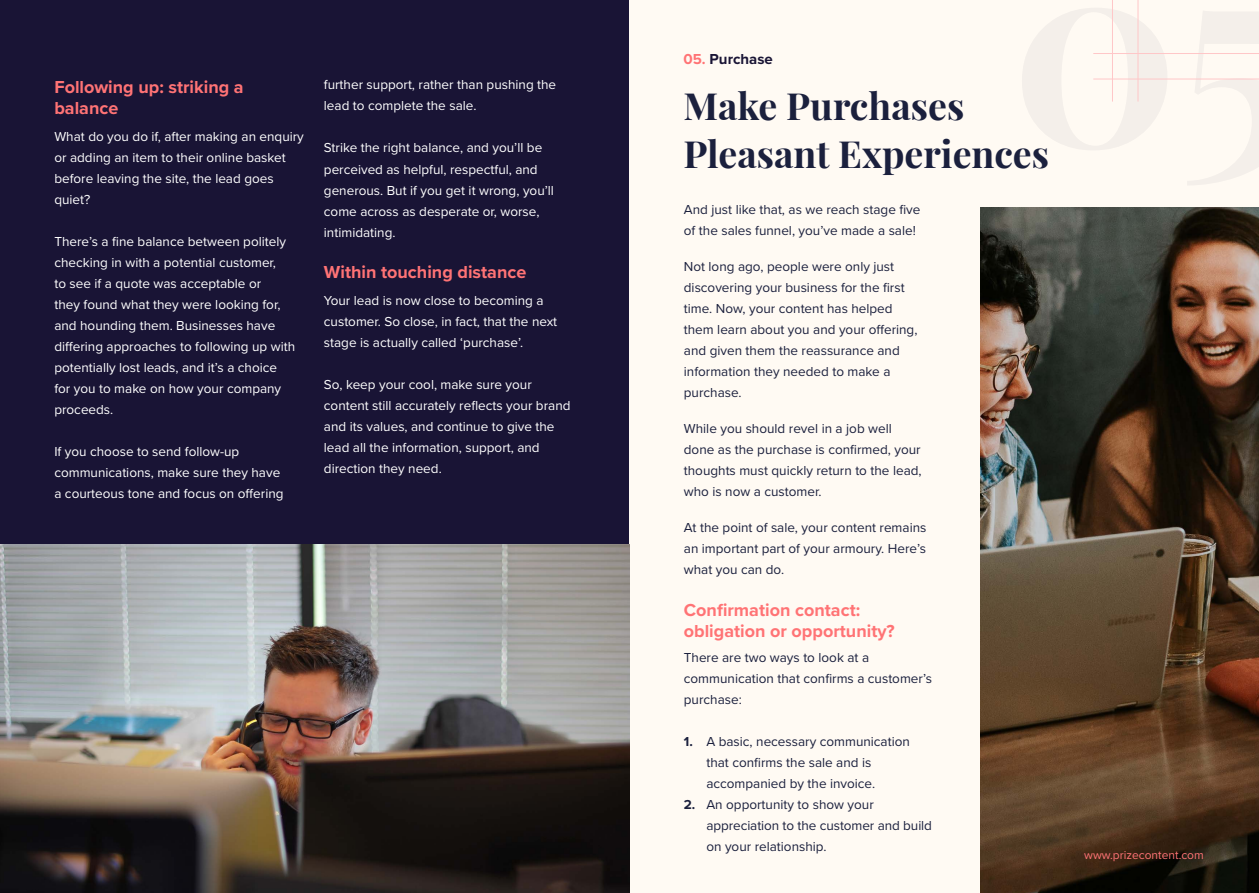
<style>
.page{position:relative;width:1259px;height:893px;background:#fff}
.page>*{position:absolute;margin:0;border:0;box-sizing:border-box;transform-origin:0 0}
.t1{font:700 37.5px/48px "Playfair Display";color:#1b203d}
.t2{font:700 18px/21px "Proxima Nova";color:#ff7375}
.t3{font:700 15px "Proxima Nova";color:#191435}
.t4{font:13.5px/21px "Proxima Nova";color:#fff}
.t5{font:13.5px/21px "Proxima Nova";color:#1b203d}
.t6{font:12px "Proxima Nova";color:#ff7375}
.s1{color:#ff7375}
.s2{font-weight:700}
</style>
<div class="page">
<div style="left:0;top:0;width:629px;height:893px;background:#191435"></div>
<div style="left:629px;top:0;width:630px;height:893px;background:#fffaf3"></div>
<img style="left:980px;top:207px;width:279px;height:686px">
<hr style="left:1093px;top:79px;width:166px;height:1px;background:#ffc7c8">
<hr style="left:1093px;top:53px;width:166px;height:1px;background:#ffc7c8">
<hr style="left:1137px;top:0;width:1px;height:102px;background:#ffc7c8">
<hr style="left:1112px;top:0;width:1px;height:102px;background:#ffc7c8">
<img style="left:0;top:544px;width:629px;height:349px">
<h2 class="t2" style="left:54px;top:76px;width:191px">Following up: striking a balance</h2>
<p class="t4" style="left:54px;top:125px;width:251px">What do you do if, after making an enquiry or adding an item to their online basket before leaving the site, the lead goes quiet?</p>
<p class="t4" style="left:54px;top:230px;width:242px">There’s a fine balance between politely checking in with a potential customer,<br>to see if a quote was acceptable or<br>they found what they were looking for, and hounding them. Businesses have differing approaches to following up with potentially lost leads, and it’s a choice for you to make on how your company proceeds.</p>
<p class="t4" style="left:54px;top:440px;width:231px">If you choose to send follow-up communications, make sure they have a courteous tone and focus on offering</p>
<p class="t4" style="left:324px;top:74px;width:234px">further support, rather than pushing the lead to complete the sale.</p>
<p class="t4" style="left:324px;top:137px;width:231px">Strike the right balance, and you’ll be perceived as helpful, respectful, and generous. But if you get it wrong, you’ll come across as desperate or, worse, intimidating.</p>
<h2 class="t2" style="left:324px;top:262px;width:204px">Within touching distance</h2>
<p class="t4" style="left:324px;top:290px;width:235px">Your lead is now close to becoming a customer. So close, in fact, that the next stage is actually called ‘purchase’.</p>
<p class="t4" style="left:324px;top:374px;width:248px">So, keep your cool, make sure your content still accurately reflects your brand and its values, and continue to give the lead all the information, support, and direction they need.</p>
<p class="t3" style="left:683px;top:48px;width:91px"><span class="s1">05.</span> Purchase</p>
<h1 class="t1" style="left:683px;top:82px;width:367px">Make Purchases<br>Pleasant Experiences</h1>
<p class="t5" style="left:684px;top:198px;width:238px">And just like that, as we reach stage five of the sales funnel, you’ve made a sale!</p>
<p class="t5" style="left:684px;top:255px;width:235px">Not long ago, people were only just discovering your business for the first time. Now, your content has helped them learn about you and your offering, and given them the reassurance and information they needed to make a purchase.</p>
<p class="t5" style="left:684px;top:417px;width:239px">While you should revel in a job well done as the purchase is confirmed, your thoughts must quickly return to the lead, who is now a customer.</p>
<p class="t5" style="left:684px;top:516px;width:244px;text-align:justify">At the point of sale, your content remains an important part of your armoury. Here’s what you can do.</p>
<h2 class="t2" style="left:684px;top:599px;width:212px">Confirmation contact: obligation or opportunity?</h2>
<p class="t5" style="left:684px;top:647px;width:250px">There are two ways to look at a communication that confirms a customer’s purchase:</p>
<p class="t5" style="left:706px;top:731px;width:205px;text-indent:-23px"><span class="s2">1.</span> A basic, necessary communication that confirms the sale and is accompanied by the invoice.</p>
<p class="t5" style="left:706px;top:794px;width:227px;text-indent:-23px"><span class="s2">2.</span> An opportunity to show your appreciation to the customer and build on your relationship.</p>
<p class="t6" style="left:1084px;top:846px;width:121px">www.prizecontent.com</p>
</div>
